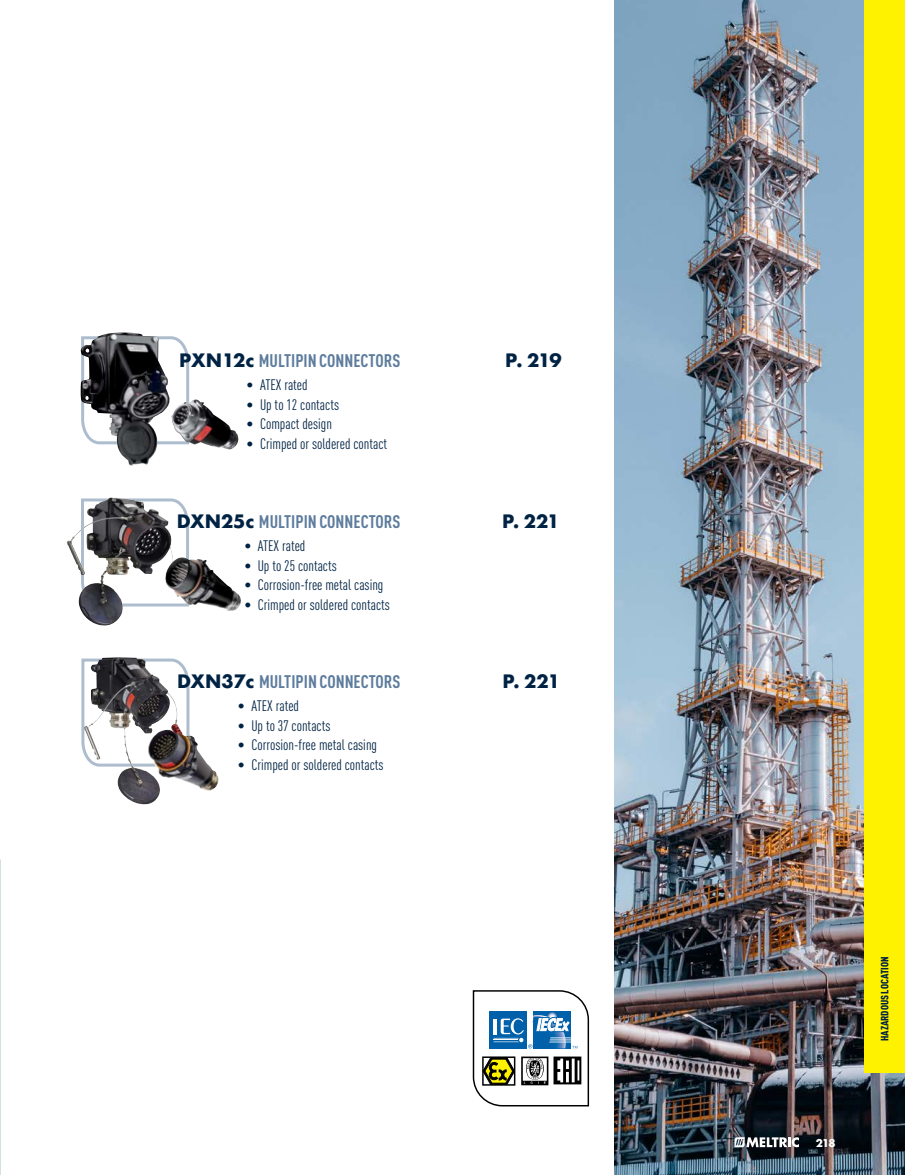
<style>
.page{position:relative;width:905px;height:1175px;background:#fff}
.page>*{position:absolute;margin:0;border:0;box-sizing:border-box;transform-origin:0 0}
.t1{font:700 18px "DIN Cond";color:#5d7c9d}
.t2{font:700 18px "Futura";letter-spacing:-.055em;color:#002344}
.t3{font:15px "DIN Cond";color:#002344}
.t4{font:900 10.5px "DIN Cond";letter-spacing:-.005em;color:#002344}
.t5{font:700 10.5px "Futura";color:#fff}
.s1{font-family:"Futura";color:#002344}
</style>
<div class="page">
<img style="left:615px;top:0;width:289px;height:1174px">
<svg style="left:170px;top:336px;width:20px;height:109px"></svg>
<img style="left:172px;top:399px;width:67px;height:50px">
<img style="left:80px;top:332px;width:90px;height:134px">
<svg style="left:110px;top:497px;width:79px;height:60px"></svg>
<img style="left:67px;top:498px;width:109px;height:128px">
<img style="left:164px;top:557px;width:77px;height:54px">
<svg style="left:81px;top:658px;width:109px;height:96px"></svg>
<img style="left:84px;top:657px;width:77px;height:148px">
<img style="left:147px;top:730px;width:72px;height:61px">
<svg style="left:472px;top:990px;width:117px;height:117px"></svg>
<div style="left:864px;top:0;width:40px;height:1072px;background:#fff200"></div>
<svg style="left:734px;top:1137px;width:65px;height:10px"></svg>
<p class="t1" style="left:179px;top:349px;width:223px"><span class="s1">PXN12c</span> MULTIPIN CONNECTORS</p>
<p class="t2" style="left:505px;top:347px;width:58px">P. 219</p>
<p class="t3" style="left:246px;top:376px;width:63px">• ATEX rated</p>
<p class="t3" style="left:246px;top:396px;width:94px">• Up to 12 contacts</p>
<p class="t3" style="left:246px;top:415px;width:87px">• Compact design</p>
<p class="t3" style="left:246px;top:435px;width:142px">• Crimped or soldered contact</p>
<p class="t1" style="left:177px;top:510px;width:225px"><span class="s1">DXN25c</span> MULTIPIN CONNECTORS</p>
<p class="t2" style="left:502px;top:508px;width:59px">P. 221</p>
<p class="t3" style="left:244px;top:537px;width:63px">• ATEX rated</p>
<p class="t3" style="left:244px;top:556px;width:94px">• Up to 25 contacts</p>
<p class="t3" style="left:244px;top:576px;width:141px">• Corrosion-free metal casing</p>
<p class="t3" style="left:244px;top:595px;width:147px">• Crimped or soldered contacts</p>
<p class="t1" style="left:177px;top:670px;width:225px"><span class="s1">DXN37c</span> MULTIPIN CONNECTORS</p>
<p class="t2" style="left:502px;top:668px;width:59px">P. 221</p>
<p class="t3" style="left:238px;top:697px;width:63px">• ATEX rated</p>
<p class="t3" style="left:238px;top:716px;width:94px">• Up to 37 contacts</p>
<p class="t3" style="left:238px;top:736px;width:141px">• Corrosion-free metal casing</p>
<p class="t3" style="left:238px;top:755px;width:147px">• Crimped or soldered contacts</p>
<p class="t5" style="left:815px;top:1135px;width:21px">218</p>
<p class="t4" style="left:878px;top:1041px;width:86px;rotate:-90deg">HAZARDOUS LOCATION</p>
</div>
